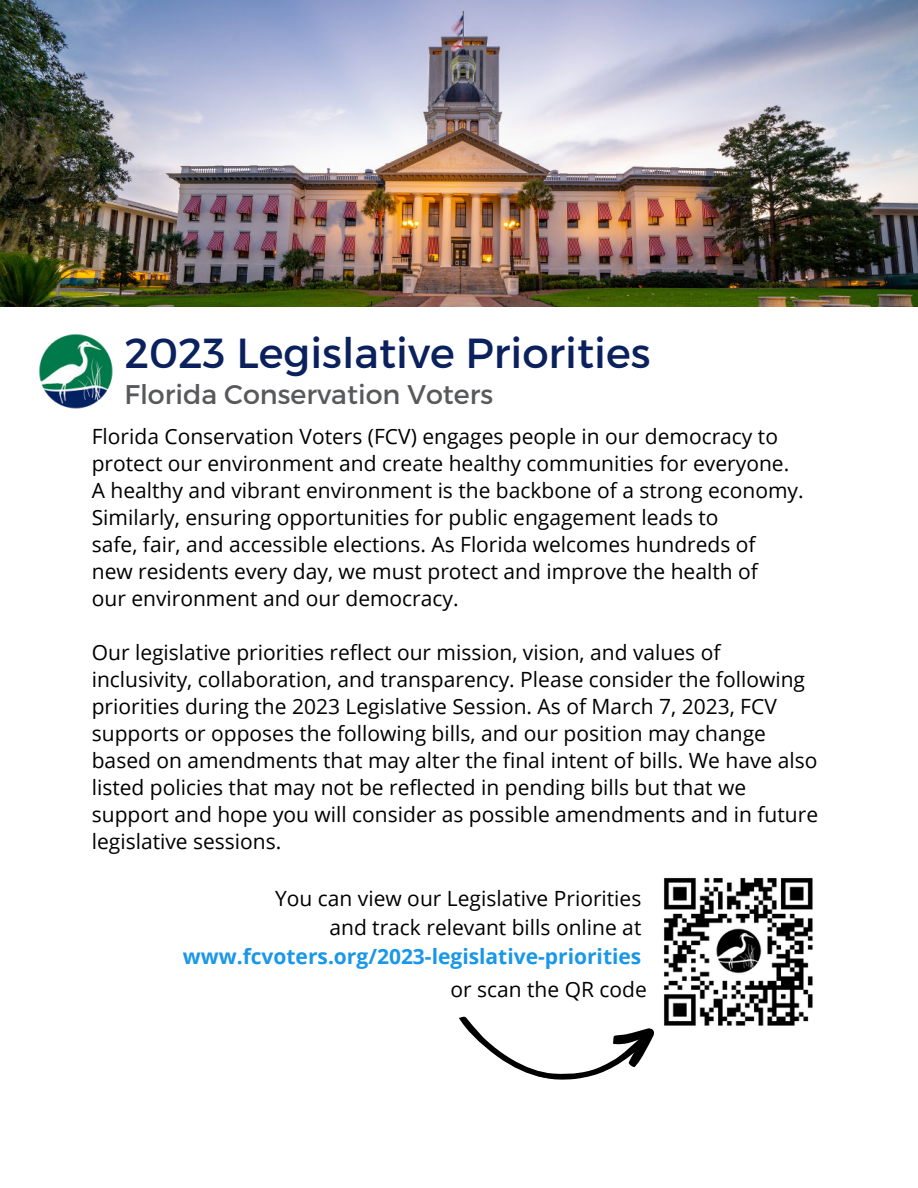
<style>
.page{position:relative;width:918px;height:1188px;background:#fff}
.page>*{position:absolute;margin:0;border:0;box-sizing:border-box;transform-origin:0 0}
.t1{font:42px "Montserrat";color:#0a215e}
.t2{font:27px "Montserrat";color:#58595b}
.t3{font:21px/27px "Open Sans";color:#000}
.t4{font:700 21px "Open Sans";color:#1997e8}
</style>
<div class="page">
<img style="left:0;top:0;width:918px;height:307px">
<img style="left:39px;top:334px;width:74px;height:75px">
<img style="left:664px;top:878px;width:149px;height:148px">
<svg style="left:459px;top:1017px;width:195px;height:63px"></svg>
<h1 class="t1" style="left:125px;top:328px;width:528px">2023 Legislative Priorities</h1>
<p class="t2" style="left:125px;top:378px;width:370px">Florida Conservation Voters</p>
<p class="t3" style="left:92px;top:422px;width:713px">Florida Conservation Voters (FCV) engages people in our democracy to protect our environment and create healthy communities for everyone.<br>A healthy and vibrant environment is the backbone of a strong economy.<br>Similarly, ensuring opportunities for public engagement leads to<br>safe, fair, and accessible elections. As Florida welcomes hundreds of<br>new residents every day, we must protect and improve the health of<br>our environment and our democracy.</p>
<p class="t3" style="left:92px;top:638px;width:728px">Our legislative priorities reflect our mission, vision, and values of inclusivity, collaboration, and transparency. Please consider the following priorities during the 2023 Legislative Session. As of March 7, 2023, FCV supports or opposes the following bills, and our position may change based on amendments that may alter the final intent of bills. We have also listed policies that may not be reflected in pending bills but that we support and hope you will consider as possible amendments and in future legislative sessions.</p>
<p class="t3" style="left:275px;top:883px;width:368px;line-height:29.2px;text-align:right">You can view our Legislative Priorities and track relevant bills online at</p>
<p class="t4" style="left:183px;top:942px;width:460px">www.fcvoters.org/2023-legislative-priorities</p>
<p class="t3" style="left:451px;top:976px;width:198px">or scan the QR code</p>
</div>
